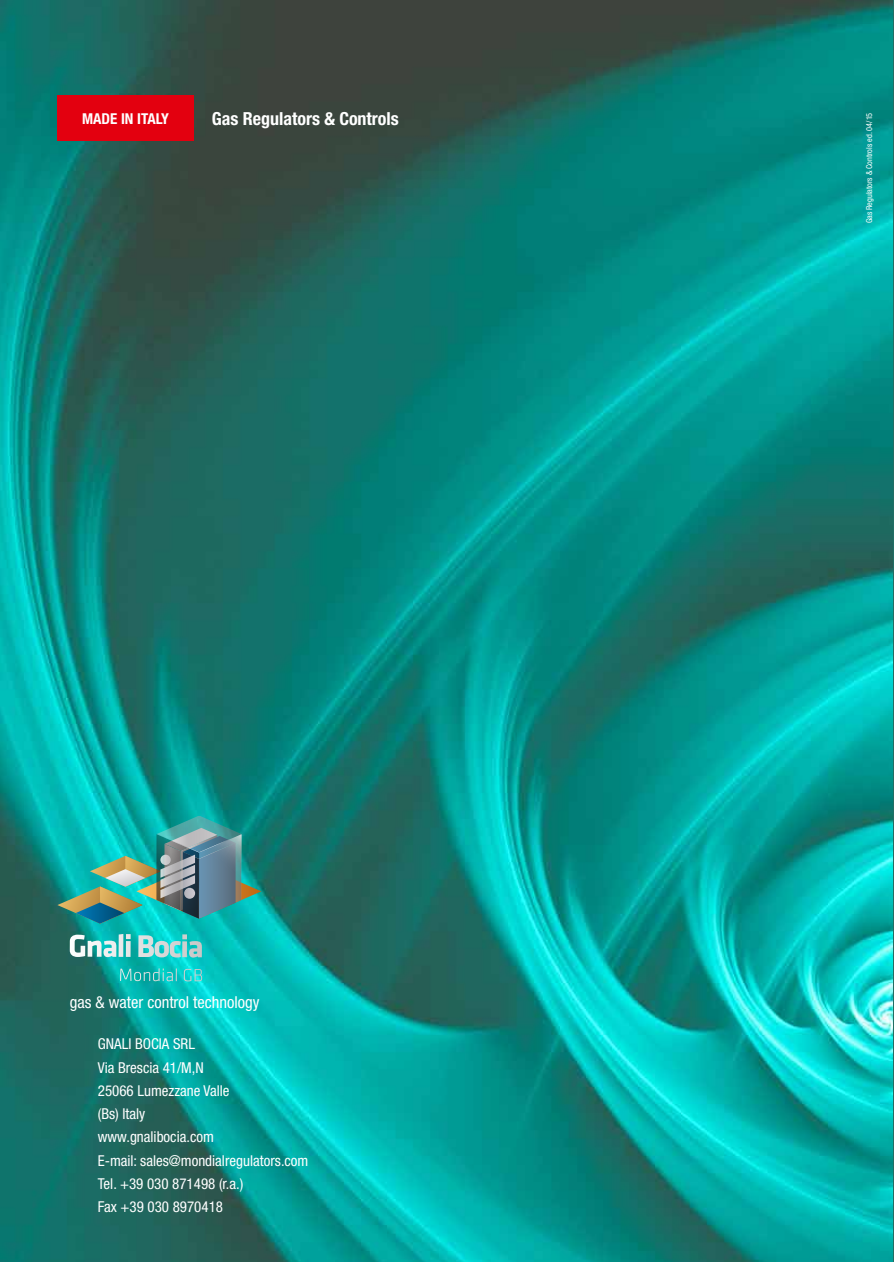
<style>
.page{position:relative;width:894px;height:1262px;background:#fff}
.page>*{position:absolute;margin:0;border:0;box-sizing:border-box;transform-origin:0 0}
.t1{font:700 condensed 18px "Helvetica Neue LT Std";color:#fff}
.t2{font:condensed 16.5px "Helvetica Neue LT Std";color:#fff}
.t3{font:condensed 15px/23.2px "Helvetica Neue LT Std";color:#fff}
.t4{font:700 condensed 15px "Helvetica Neue LT Std";color:#fff}
.t5{font:condensed 8.25px "Helvetica Neue LT Std";color:#fff}
</style>
<div class="page">
<div style="left:885px;top:0;width:9px;height:1262px;background:#226d63"></div>
<img style="left:0;top:0;width:893px;height:1262px">
<svg style="left:70px;top:934px;width:132px;height:47px;background:#45bbb6"></svg>
<svg style="left:156px;top:815px;width:86px;height:13px"></svg>
<img style="left:57px;top:828px;width:204px;height:95px">
<div style="left:57px;top:96px;width:137px;height:45px;background:#e3000f"></div>
<p class="t4" style="left:82px;top:109px;width:88px">MADE IN ITALY</p>
<p class="t1" style="left:212px;top:107px;width:189px">Gas Regulators &amp; Controls</p>
<p class="t5" style="left:865px;top:223px;width:112px;rotate:-90deg">Gas Regulators &amp; Controls ed. 04/15</p>
<p class="t2" style="left:70px;top:993px;width:191px">gas &amp; water control technology</p>
<p class="t3" style="left:98px;top:1032px;width:212px">GNALI BOCIA SRL<br>Via Brescia 41/M,N<br>25066 Lumezzane Valle<br>(Bs) Italy<br>www.gnalibocia.com<br>E-mail: sales@mondialregulators.com<br>Tel. +39 030 871498 (r.a.)<br>Fax +39 030 8970418</p>
</div>
